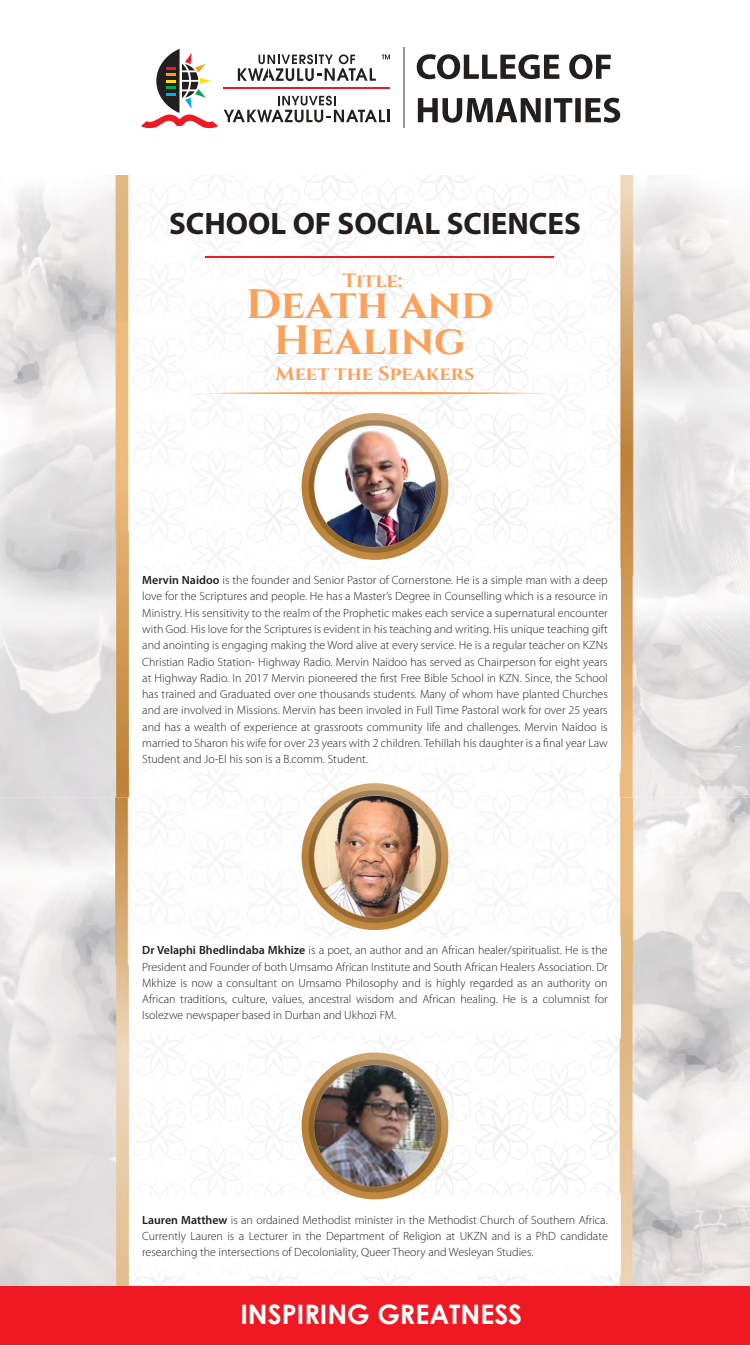
<style>
.page{position:relative;width:750px;height:1345px;background:#fff}
.page>*{position:absolute;margin:0;border:0;box-sizing:border-box;transform-origin:0 0}
.t1{font:40.75px/36px "Cinzel";color:#fca15a;text-align:center;scale:1.06 1}
.t2{font:700 31.12px "Myriad Pro";color:#241f1f}
.t3{font:700 26.88px "Century Gothic";color:#fff}
.t4{font:19px "Cinzel";color:#fca15a;scale:1.06 1}
.t5{font:300 11.88px/16.2px "Myriad Pro";color:#241f1f;text-align:justify}
.s1{font-weight:600}
</style>
<div class="page">
<img style="left:0;top:797px;width:750px;height:167px">
<img style="left:0;top:964px;width:130px;height:322px">
<img style="left:618px;top:964px;width:132px;height:322px">
<img style="left:0;top:175px;width:529px;height:356px">
<img style="left:547px;top:175px;width:203px;height:400px">
<img style="left:0;top:531px;width:130px;height:266px">
<img style="left:619px;top:575px;width:131px;height:222px">
<img style="left:129px;top:563px;width:492px;height:209px">
<img style="left:129px;top:933px;width:492px;height:104px">
<img style="left:129px;top:1192px;width:492px;height:83px">
<hr style="left:205px;top:256px;width:348px;height:2px;background:#ef1923">
<svg style="left:204px;top:391px;width:342px;height:4px"></svg>
<div style="left:0;top:1286px;width:750px;height:58px;background:#ef1923"></div>
<svg style="left:418px;top:98px;width:202px;height:25px"></svg>
<svg style="left:417px;top:54px;width:194px;height:25px"></svg>
<svg style="left:141px;top:49px;width:77px;height:80px"></svg>
<svg style="left:224px;top:96px;width:166px;height:26px"></svg>
<svg style="left:238px;top:54px;width:138px;height:27px"></svg>
<svg style="left:382px;top:55px;width:8px;height:4px"></svg>
<hr style="left:224px;top:88px;width:166px;height:1px;background:#ef1923">
<hr style="left:403px;top:47px;width:2px;height:81px;background:#969698">
<img style="left:302px;top:413px;width:146px;height:147px">
<img style="left:302px;top:783px;width:146px;height:146px">
<img style="left:302px;top:1052px;width:146px;height:147px">
<h2 class="t2" style="left:169px;top:206px;width:413px">SCHOOL OF SOCIAL SCIENCES</h2>
<h3 class="t4" style="left:343px;top:268px;width:58px">Title:</h3>
<h1 class="t1" style="left:246px;top:287px;width:235px">Death and<br>Healing</h1>
<h3 class="t4" style="left:276px;top:361px;width:189px">Meet the Speakers</h3>
<p class="t5" style="left:142px;top:572px;width:467px"><span class="s1">Mervin Naidoo</span> is the founder and Senior Pastor of Cornerstone. He is a simple man with a deep love for the Scriptures and people. He has a Master’s Degree in Counselling which is a resource in Ministry. His sensitivity to the realm of the Prophetic makes each service a supernatural encounter with God. His love for the Scriptures is evident in his teaching and writing. His unique teaching gift and anointing is engaging making the Word alive at every service. He is a regular teacher on KZNs Christian Radio Station- Highway Radio. Mervin Naidoo has served as Chairperson for eight years at Highway Radio. In 2017 Mervin pioneered the first Free Bible School in KZN. Since, the School has trained and Graduated over one thousands students. Many of whom have planted Churches and are involved in Missions. Mervin has been involed in Full Time Pastoral work for over 25 years and has a wealth of experience at grassroots community life and challenges. Mervin Naidoo is married to Sharon his wife for over 23 years with 2 children. Tehillah his daughter is a final year Law Student and Jo-El his son is a B.comm. Student.</p>
<p class="t5" style="left:142px;top:942px;width:467px"><span class="s1">Dr Velaphi Bhedlindaba Mkhize</span> is a poet, an author and an African healer/spiritualist. He is the President and Founder of both Umsamo African Institute and South African Healers Association. Dr Mkhize is now a consultant on Umsamo Philosophy and is highly regarded as an authority on African traditions, culture, values, ancestral wisdom and African healing. He is a columnist for Isolezwe newspaper based in Durban and Ukhozi FM.</p>
<p class="t5" style="left:142px;top:1211px;width:467px"><span class="s1">Lauren Matthew</span> is an ordained Methodist minister in the Methodist Church of Southern Africa.<br>Currently Lauren is a Lecturer in the Department of Religion at UKZN and is a PhD candidate researching the intersections of Decoloniality, Queer Theory and Wesleyan Studies.</p>
<h3 class="t3" style="left:240px;top:1296px;width:283px">INSPIRING GREATNESS</h3>
</div>
